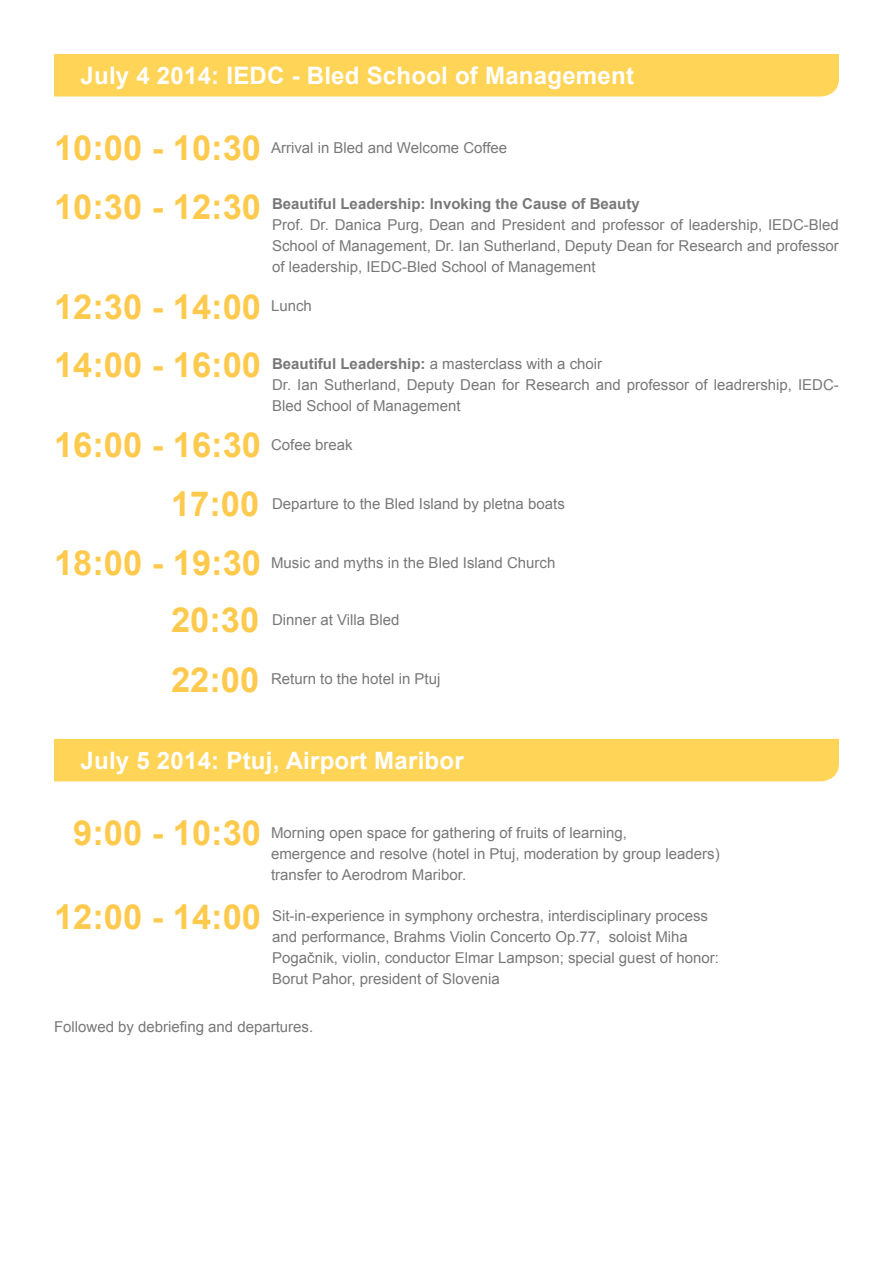
<style>
.page{position:relative;width:893px;height:1263px;background:#fff}
.page>*{position:absolute;margin:0;border:0;box-sizing:border-box;transform-origin:0 0}
.t1{font:700 34.5px "Arial";color:#feca4d}
.t2{font:700 24px "Arial";letter-spacing:.01em;color:#fff}
.t3{font:15px/21px "Arial";color:#787878;text-align:justify}
.t4{font:700 15px "Arial";color:#787878}
.s1{font-weight:700}
</style>
<div class="page">
<div style="left:54px;top:54px;width:785px;height:43px;background:#ffd457"></div>
<div style="left:54px;top:739px;width:785px;height:42px;background:#ffd457"></div>
<p class="t2" style="left:81px;top:60px;width:555px">July 4 2014: IEDC - Bled School of Management</p>
<p class="t1" style="left:54px;top:125px;width:209px">10:00 - 10:30</p>
<p class="t3" style="left:271px;top:137px;width:238px">Arrival in Bled and Welcome Coffee</p>
<p class="t1" style="left:54px;top:183px;width:209px">10:30 - 12:30</p>
<p class="t4" style="left:272px;top:194px;width:369px">Beautiful Leadership: Invoking the Cause of Beauty</p>
<p class="t3" style="left:272px;top:214px;width:568px">Prof. Dr. Danica Purg, Dean and President and professor of leadership, IEDC-Bled School of Management, Dr. Ian Sutherland, Deputy Dean for Research and professor of leadership, IEDC-Bled School of Management</p>
<p class="t1" style="left:54px;top:283px;width:209px">12:30 - 14:00</p>
<p class="t3" style="left:271px;top:296px;width:42px">Lunch</p>
<p class="t1" style="left:54px;top:342px;width:209px">14:00 - 16:00</p>
<p class="t3" style="left:272px;top:354px;width:332px"><span class="s1">Beautiful Leadership:</span> a masterclass with a choir</p>
<p class="t3" style="left:272px;top:375px;width:568px">Dr. Ian Sutherland, Deputy Dean for Research and professor of leadrership, IEDC-<br>Bled School of Management</p>
<p class="t1" style="left:54px;top:422px;width:209px">16:00 - 16:30</p>
<p class="t3" style="left:271px;top:434px;width:83px">Cofee break</p>
<p class="t1" style="left:171px;top:481px;width:90px">17:00</p>
<p class="t3" style="left:272px;top:493px;width:294px">Departure to the Bled Island by pletna boats</p>
<p class="t1" style="left:54px;top:540px;width:209px">18:00 - 19:30</p>
<p class="t3" style="left:271px;top:552px;width:286px">Music and myths in the Bled Island Church</p>
<p class="t1" style="left:171px;top:597px;width:90px">20:30</p>
<p class="t3" style="left:272px;top:609px;width:129px">Dinner at Villa Bled</p>
<p class="t1" style="left:171px;top:656px;width:90px">22:00</p>
<p class="t3" style="left:271px;top:669px;width:171px">Return to the hotel in Ptuj</p>
<p class="t2" style="left:81px;top:744px;width:385px">July 5 2014: Ptuj, Airport Maribor</p>
<p class="t1" style="left:73px;top:810px;width:189px">9:00 - 10:30</p>
<p class="t3" style="left:271px;top:822px;width:358px">Morning open space for gathering of fruits of learning,</p>
<p class="t3" style="left:271px;top:843px;width:450px">emergence and resolve (hotel in Ptuj, moderation by group leaders)</p>
<p class="t3" style="left:271px;top:864px;width:197px">transfer to Aerodrom Maribor.</p>
<p class="t1" style="left:54px;top:894px;width:209px">12:00 - 14:00</p>
<p class="t3" style="left:272px;top:905px;width:437px">Sit-in-experience in symphony orchestra, interdisciplinary process</p>
<p class="t3" style="left:272px;top:926px;width:417px">and performance, Brahms Violin Concerto Op.77, soloist Miha</p>
<p class="t3" style="left:272px;top:947px;width:448px">Pogačnik, violin, conductor Elmar Lampson; special guest of honor:</p>
<p class="t3" style="left:272px;top:968px;width:229px">Borut Pahor, president of Slovenia</p>
<p class="t3" style="left:54px;top:1017px;width:261px">Followed by debriefing and departures.</p>
</div>
